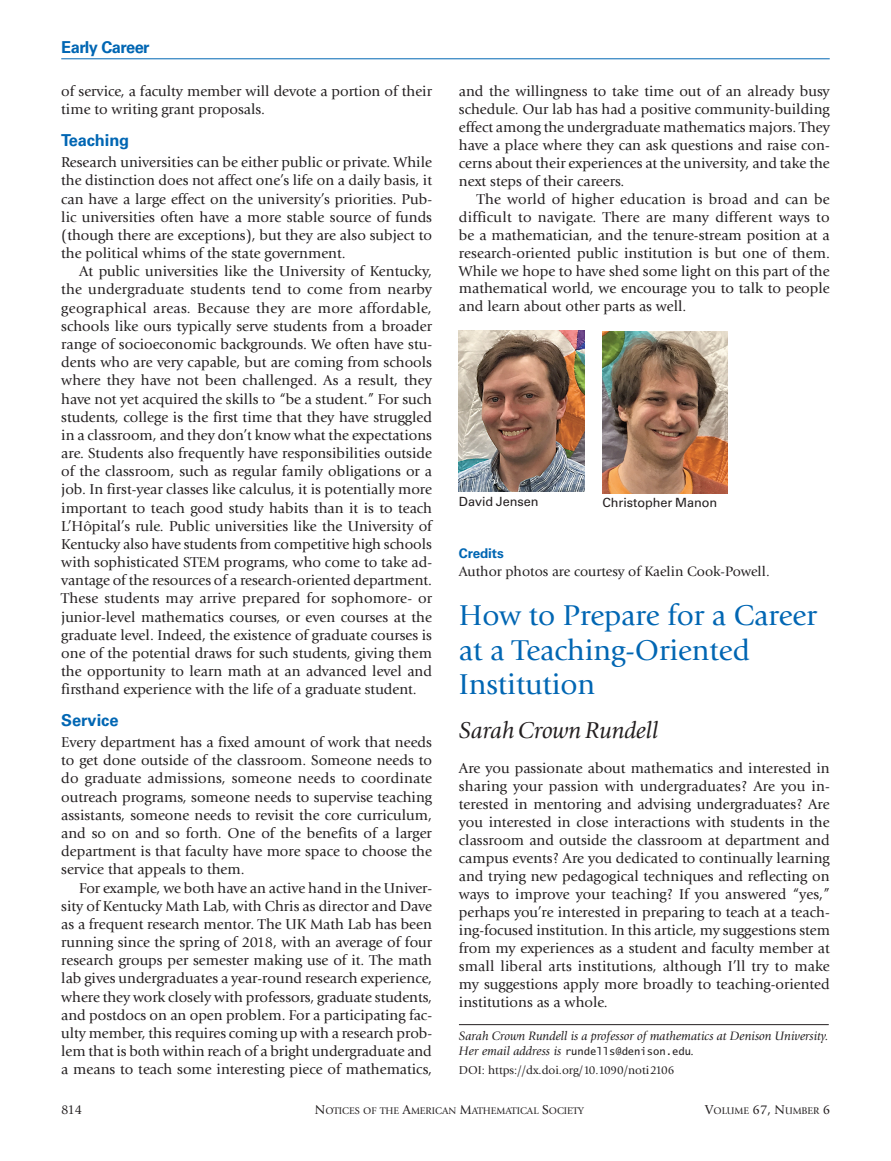
<style>
.page{position:relative;width:891px;height:1161px;background:#fff}
.page>*{position:absolute;margin:0;border:0;box-sizing:border-box;transform-origin:0 0}
.t1{font:29.85px/34.3px "Giovanni Std";letter-spacing:-.005em;color:#0166b3}
.t2{font:italic 23.85px "Giovanni Std";letter-spacing:-.005em;color:#231f20}
.t3{font:700 16.5px "Univers LT Std";letter-spacing:-.015em;color:#0166b3}
.t4{font:15px/18.1px "Giovanni Std";color:#231f20;text-align:justify}
.t5{font:14.25px "Giovanni Std";color:#231f20}
.t6{font:700 13.5px "Univers LT Std";letter-spacing:-.005em;color:#0166b3}
.t7{font:13.5px "Giovanni Std";color:#231f20}
.t8{font:italic 12.75px "Giovanni Std";color:#231f20}
.t9{font:12.75px "Univers LT Std";letter-spacing:-.005em;color:#231f20}
.t10{font:12px "Giovanni Std";color:#231f20}
.t11{font:10.5px "Lucida Sans Typewriter";color:#231f20}
.t12{font:10.05px "Giovanni Std";color:#231f20}
.s1{font-family:"Giovanni Std";font-style:italic;font-size:12.75px}
.s2{font-size:13.5px}
</style>
<div class="page">
<hr style="left:61px;top:58px;width:769px;height:1px;background:#0166b3">
<img style="left:459px;top:331px;width:125px;height:161px">
<img style="left:602px;top:332px;width:126px;height:161px">
<hr style="left:459px;top:1024px;width:370px;height:1px;background:#231f20">
<p class="t3" style="left:61px;top:38px;width:90px">Early Career</p>
<p class="t4" style="left:61px;top:82px;width:372px">of service, a faculty member will devote a portion of their time to writing grant proposals.</p>
<p class="t3" style="left:61px;top:131px;width:70px">Teaching</p>
<p class="t4" style="left:61px;top:153px;width:372px">Research universities can be either public or private. While the distinction does not affect one’s life on a daily basis, it can have a large effect on the university’s priorities. Pub&shy;lic universities often have a more stable source of funds (though there are exceptions), but they are also subject to the political whims of the state government.</p>
<p class="t4" style="left:61px;top:262px;width:372px;text-indent:18px">At public universities like the University of Kentucky, the undergraduate students tend to come from nearby geographical areas. Because they are more affordable, schools like ours typically serve students from a broader range of socioeconomic backgrounds. We often have stu&shy;dents who are very capable, but are coming from schools where they have not been challenged. As a result, they have not yet acquired the skills to “be a student.” For such students, college is the first time that they have struggled in a classroom, and they don’t know what the expectations are. Students also frequently have responsibilities outside of the classroom, such as regular family obligations or a job. In first-year classes like calculus, it is potentially more important to teach good study habits than it is to teach L’Hôpital’s rule. Public universities like the University of Kentucky also have students from competitive high schools with sophisticated STEM programs, who come to take ad&shy;vantage of the resources of a research-oriented department.<br>These students may arrive prepared for sophomore- or junior-level mathematics courses, or even courses at the graduate level. Indeed, the existence of graduate courses is one of the potential draws for such students, giving them the opportunity to learn math at an advanced level and firsthand experience with the life of a graduate student.</p>
<p class="t3" style="left:61px;top:710px;width:59px">Service</p>
<p class="t4" style="left:61px;top:733px;width:372px">Every department has a fixed amount of work that needs to get done outside of the classroom. Someone needs to do graduate admissions, someone needs to coordinate outreach programs, someone needs to supervise teaching assistants, someone needs to revisit the core curriculum, and so on and so forth. One of the benefits of a larger department is that faculty have more space to choose the service that appeals to them.</p>
<p class="t4" style="left:61px;top:879px;width:372px;text-indent:18px">For example, we both have an active hand in the Univer&shy;sity of Kentucky Math Lab, with Chris as director and Dave as a frequent research mentor. The UK Math Lab has been running since the spring of 2018, with an average of four research groups per semester making use of it. The math lab gives undergraduates a year-round research experience, where they work closely with professors, graduate students, and postdocs on an open problem. For a participating fac&shy;ulty member, this requires coming up with a research prob&shy;lem that is both within reach of a bright undergraduate and a means to teach some interesting piece of mathematics,</p>
<p class="t4" style="left:459px;top:82px;width:372px">and the willingness to take time out of an already busy schedule. Our lab has had a positive community-building effect among the undergraduate mathematics majors. They have a place where they can ask questions and raise con&shy;cerns about their experiences at the university, and take the next steps of their careers.</p>
<p class="t4" style="left:459px;top:190px;width:373px;text-indent:18px">The world of higher education is broad and can be difficult to navigate. There are many different ways to be a mathematician, and the tenure-stream position at a research-oriented public institution is but one of them.<br>While we hope to have shed some light on this part of the mathematical world, we encourage you to talk to people and learn about other parts as well.</p>
<p class="t9" style="left:459px;top:494px;width:81px">David Jensen</p>
<p class="t9" style="left:602px;top:495px;width:116px">Christopher Manon</p>
<p class="t6" style="left:459px;top:545px;width:46px">Credits</p>
<p class="t5" style="left:459px;top:563px;width:312px">Author photos are courtesy of Kaelin Cook-Powell.</p>
<h1 class="t1" style="left:459px;top:599px;width:359px">How to Prepare for a Career at a Teaching-Oriented<br>Institution</h1>
<h2 class="t2" style="left:459px;top:717px;width:201px">Sarah Crown Rundell</h2>
<p class="t4" style="left:459px;top:760px;width:373px">Are you passionate about mathematics and interested in sharing your passion with undergraduates? Are you in&shy;terested in mentoring and advising undergraduates? Are you interested in close interactions with students in the classroom and outside the classroom at department and campus events? Are you dedicated to continually learning and trying new pedagogical techniques and reflecting on ways to improve your teaching? If you answered “yes,” perhaps you’re interested in preparing to teach at a teach&shy;ing-focused institution. In this article, my suggestions stem from my experiences as a student and faculty member at small liberal arts institutions, although I’ll try to make my suggestions apply more broadly to teaching-oriented institutions as a whole.</p>
<p class="t8" style="left:459px;top:1029px;width:371px">Sarah Crown Rundell is a professor of mathematics at Denison University.</p>
<p class="t11" style="left:459px;top:1045px;width:237px"><span class="s1">Her email address is</span> rundells@denison.edu<span class="s1">.</span></p>
<p class="t10" style="left:459px;top:1064px;width:217px">DOI: https://dx.doi.org/10.1090/noti2106</p>
<p class="t7" style="left:61px;top:1102px;width:23px">814</p>
<p class="t12" style="left:315px;top:1105px;width:271px"><span class="s2">N</span> OTICES OF THE <span class="s2">A</span>MERICAN <span class="s2">M</span>ATHEMATICAL <span class="s2">S</span>OCIETY</p>
<p class="t12" style="left:705px;top:1105px;width:127px"><span class="s2">V</span>OLUME <span class="s2">67, N</span>UMBER <span class="s2">6</span></p>
</div>
